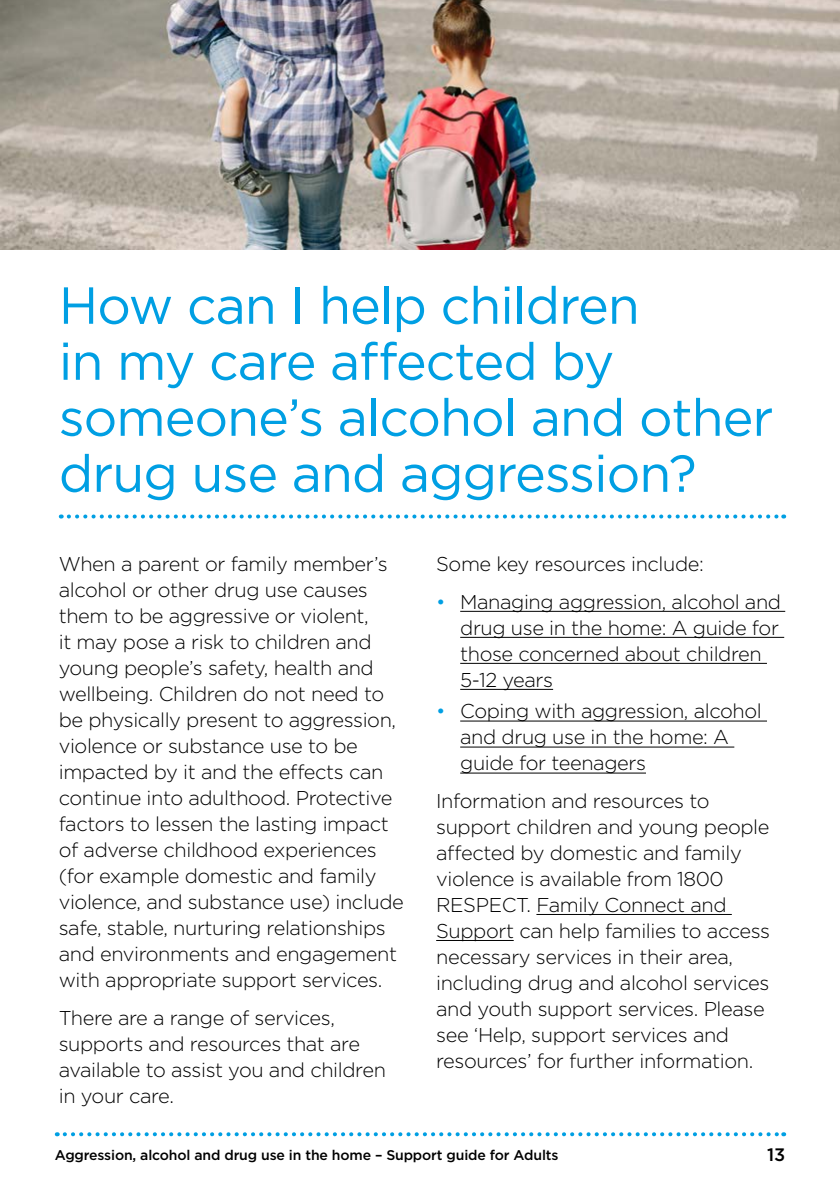
<style>
.page{position:relative;width:840px;height:1191px;background:#fff}
.page>*{position:absolute;margin:0;border:0;box-sizing:border-box;transform-origin:0 0}
.t1{font:52px/56px "Gotham";letter-spacing:-.02em;color:#009fe3}
.t2{font:300 20px/26px "Gotham";letter-spacing:-.02em;color:#000}
.t3{font:500 18px "Gotham";color:#000}
.t4{font:500 14px "Gotham";letter-spacing:-.01em;color:#000}
.s1{color:#009fe3}
</style>
<div class="page">
<svg style="left:69px;top:514px;width:714px;height:4px"></svg>
<hr style="left:460px;top:611px;width:324px;height:1px;background:#000">
<hr style="left:460px;top:637px;width:323px;height:1px;background:#000">
<hr style="left:460px;top:663px;width:306px;height:1px;background:#000">
<hr style="left:460px;top:689px;width:93px;height:1px;background:#000">
<hr style="left:460px;top:720px;width:306px;height:1px;background:#000">
<hr style="left:460px;top:746px;width:274px;height:1px;background:#000">
<hr style="left:460px;top:772px;width:185px;height:1px;background:#000">
<hr style="left:536px;top:914px;width:195px;height:1px;background:#000">
<hr style="left:436px;top:940px;width:77px;height:1px;background:#000">
<img style="left:0;top:0;width:839px;height:249px">
<svg style="left:65px;top:1132px;width:718px;height:4px"></svg>
<p class="t1" style="left:59px;top:277px;width:715px">How can I help children<br>in my care affected by someone’s alcohol and other drug use and aggression?</p>
<p class="t2" style="left:59px;top:551px;width:346px">When a parent or family member’s alcohol or other drug use causes them to be aggressive or violent,<br>it may pose a risk to children and young people’s safety, health and wellbeing. Children do not need to be physically present to aggression, violence or substance use to be impacted by it and the effects can continue into adulthood. Protective factors to lessen the lasting impact of adverse childhood experiences (for example domestic and family violence, and substance use) include safe, stable, nurturing relationships and environments and engagement with appropriate support services.</p>
<p class="t2" style="left:59px;top:1004px;width:328px">There are a range of services, supports and resources that are available to assist you and children in your care.</p>
<p class="t2" style="left:436px;top:551px;width:269px">Some key resources include:</p>
<p class="t2" style="left:460px;top:588px;width:322px;text-indent:-24px"><span class="s1">•</span> Managing aggression, alcohol and drug use in the home: A guide for those concerned about children<br>5-12 years</p>
<p class="t2" style="left:460px;top:698px;width:303px;text-indent:-24px"><span class="s1">•</span> Coping with aggression, alcohol and drug use in the home: A guide for teenagers</p>
<p class="t2" style="left:436px;top:787px;width:335px">Information and resources to support children and young people affected by domestic and family violence is available from 1800<br>RESPECT. Family Connect and Support can help families to access necessary services in their area, including drug and alcohol services and youth support services. Please see ‘Help, support services and resources’ for further information.</p>
<p class="t4" style="left:55px;top:1146px;width:505px">Aggression, alcohol and drug use in the home – Support guide for Adults</p>
<p class="t3" style="left:766px;top:1144px;width:20px">13</p>
</div>
